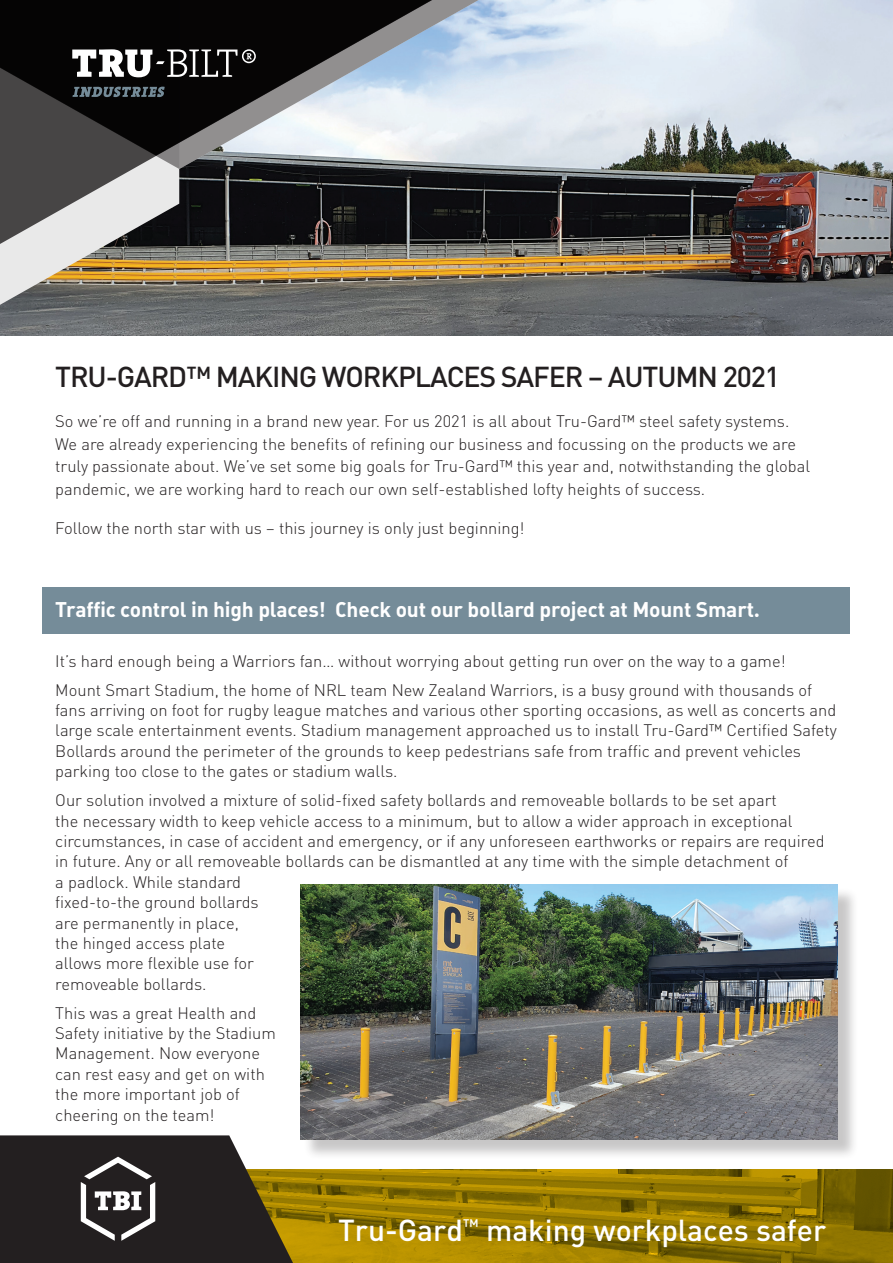
<style>
.page{position:relative;width:893px;height:1263px;background:#fff}
.page>*{position:absolute;margin:0;border:0;box-sizing:border-box;transform-origin:0 0}
.t1{font:500 30px "DIN";color:#fff}
.t2{font:500 28.5px "DIN";letter-spacing:-.04em;color:#231f20}
.t3{font:21px "DIN Bold Alternate";letter-spacing:-.01em;color:#fff}
.t4{font:300 16.5px/20.4px "DIN";color:#231f20}
</style>
<div class="page">
<img style="left:0;top:0;width:893px;height:336px">
<div style="left:43px;top:587px;width:807px;height:47px;background:#758c99"></div>
<div style="left:303px;top:887px;width:555px;height:273px;background:#231f20;opacity:.25"></div>
<img style="left:300px;top:885px;width:538px;height:255px">
<svg style="left:0;top:251px;width:179px;height:61px;background:#9c917b"></svg>
<svg style="left:0;top:169px;width:454px;height:82px;background:#4d4d4e"></svg>
<svg style="left:0;top:0;width:501px;height:169px;background:#a4adb5"></svg>
<svg style="left:0;top:0;width:454px;height:156px;background:#55585b"></svg>
<svg style="left:72px;top:87px;width:93px;height:10px"></svg>
<svg style="left:72px;top:49px;width:184px;height:28px"></svg>
<img style="left:293px;top:1169px;width:600px;height:94px">
<svg style="left:0;top:1135px;width:293px;height:128px;background:#3f3a33"></svg>
<h2 class="t2" style="left:55px;top:359px;width:726px">TRU-GARD™ MAKING WORKPLACES SAFER – AUTUMN 2021</h2>
<p class="t4" style="left:55px;top:410px;width:756px;line-height:22.5px">So we’re off and running in a brand new year. For us 2021 is all about Tru-Gard™ steel safety systems.<br>We are already experiencing the benefits of refining our business and focussing on the products we are truly passionate about. We’ve set some big goals for Tru-Gard™ this year and, notwithstanding the global pandemic, we are working hard to reach our own self-established lofty heights of success.</p>
<p class="t4" style="left:55px;top:518px;width:471px">Follow the north star with us – this journey is only just beginning!</p>
<p class="t3" style="left:55px;top:596px;width:706px">Traffic control in high places! Check out our bollard project at Mount Smart.</p>
<p class="t4" style="left:55px;top:646px;width:758px;line-height:29px">It’s hard enough being a Warriors fan… without worrying about getting run over on the way to a game!<br>Mount Smart Stadium, the home of NRL team New Zealand Warriors, is a busy ground with thousands of</p>
<p class="t4" style="left:55px;top:700px;width:783px">fans arriving on foot for rugby league matches and various other sporting occasions, as well as concerts and large scale entertainment events. Stadium management approached us to install Tru-Gard™ Certified Safety Bollards around the perimeter of the grounds to keep pedestrians safe from traffic and prevent vehicles parking too close to the gates or stadium walls.</p>
<p class="t4" style="left:55px;top:790px;width:771px">Our solution involved a mixture of solid-fixed safety bollards and removeable bollards to be set apart<br>the necessary width to keep vehicle access to a minimum, but to allow a wider approach in exceptional circumstances, in case of accident and emergency, or if any unforeseen earthworks or repairs are required in future. Any or all removeable bollards can be dismantled at any time with the simple detachment of<br>a padlock. While standard<br>fixed-to-the ground bollards<br>are permanently in place,<br>the hinged access plate<br>allows more flexible use for<br>removeable bollards.</p>
<p class="t4" style="left:55px;top:1002px;width:222px">This was a great Health and<br>Safety initiative by the Stadium<br>Management. Now everyone can rest easy and get on with the more important job of cheering on the team!</p>
<h1 class="t1" style="left:338px;top:1211px;width:490px">Tru-Gard<sup>™</sup> making workplaces safer</h1>
</div>
